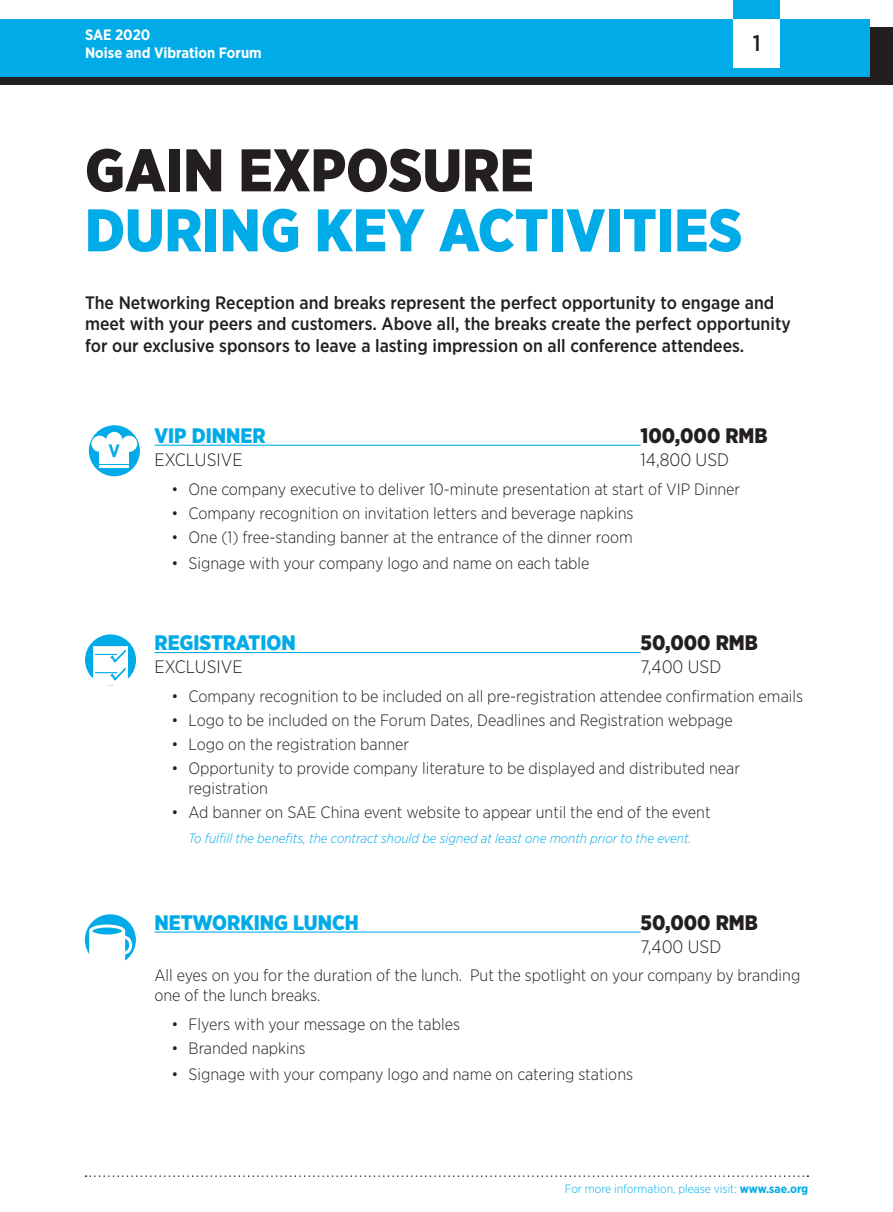
<style>
.page{position:relative;width:893px;height:1212px;background:#fff}
.page>*{position:absolute;margin:0;border:0;box-sizing:border-box;transform-origin:0 0}
.t1{font:900 60px/60px "Gotham Narrow";color:#00abe7}
.t2{font:500 22.5px "Gotham Narrow";color:#231f20}
.t3{font:900 21px "Gotham Narrow";color:#00abe7}
.t4{font:900 21px "Gotham Narrow";color:#231f20}
.t5{font:500 18px/21.6px "Gotham Narrow";color:#231f20}
.t6{font:300 18px "Gotham Narrow";color:#231f20}
.t7{font:700 18px "Gotham Narrow";color:#00abe7}
.t8{font:300 16.5px/19.8px "Gotham Narrow";color:#231f20}
.t9{font:700 15px/18px "Gotham Narrow";color:#fff}
.t10{font:italic 300 13.5px "Gotham Narrow";color:#00abe7}
.t11{font:300 12px "Gotham Narrow";color:#00abe7}
.s1{color:#231f20}
.s2{font-weight:700}
</style>
<div class="page">
<div style="left:0;top:28px;width:893px;height:57px;background:#231f20"></div>
<div style="left:0;top:19px;width:870px;height:58px;background:#00abe7"></div>
<div style="left:733px;top:0;width:47px;height:68px;background:#00abe7"></div>
<div style="left:733px;top:19px;width:47px;height:49px;background:#fff"></div>
<svg style="left:86px;top:1175px;width:722px;height:2px"></svg>
<hr style="left:154px;top:445px;width:486px;height:1px;background:#00abe7">
<hr style="left:154px;top:652px;width:486px;height:1px;background:#00abe7">
<hr style="left:154px;top:931px;width:486px;height:1px;background:#00abe7">
<svg style="left:89px;top:425px;width:51px;height:51px"></svg>
<div style="left:91px;top:436px;width:17px;height:16px;background:#fff;border-radius:50%"></div>
<div style="left:100px;top:443px;width:29px;height:20px;background:#fff"></div>
<div style="left:106px;top:432px;width:16px;height:16px;background:#fff;border-radius:50%"></div>
<div style="left:121px;top:436px;width:16px;height:16px;background:#fff;border-radius:50%"></div>
<hr style="left:100px;top:465px;width:29px;height:3px;background:#fff">
<div style="left:85px;top:634px;width:51px;height:51px;background:#00abe7;border-radius:50%"></div>
<svg style="left:93px;top:646px;width:35px;height:39px"></svg>
<svg style="left:95px;top:649px;width:31px;height:32px"></svg>
<div style="left:85px;top:914px;width:51px;height:51px;background:#00abe7;border-radius:50%"></div>
<svg style="left:118px;top:937px;width:13px;height:16px"></svg>
<div style="left:117px;top:936px;width:15px;height:18px;border:3px solid #fff;border-radius:50%"></div>
<div style="left:89px;top:931px;width:36px;height:35px;background:#fff"></div>
<svg style="left:91px;top:926px;width:33px;height:10px"></svg>
<div style="left:89px;top:924px;width:36px;height:13px;border:3px solid #fff;border-radius:50%"></div>
<p class="t9" style="left:85px;top:26px;width:178px">SAE 2020<br>Noise and Vibration Forum</p>
<h2 class="t2" style="left:753px;top:29px;width:9px">1</h2>
<p class="t1" style="left:85px;top:140px;width:659px"><span class="s1">GAIN EXPOSURE<br></span>DURING KEY ACTIVITIES</p>
<p class="t5" style="left:85px;top:291px;width:707px">The Networking Reception and breaks represent the perfect opportunity to engage and meet with your peers and customers. Above all, the breaks create the perfect opportunity for our exclusive sponsors to leave a lasting impression on all conference attendees.</p>
<p class="t7" style="left:109px;top:439px;width:13px">V</p>
<p class="t3" style="left:154px;top:422px;width:113px">VIP DINNER</p>
<p class="t4" style="left:640px;top:422px;width:129px">100,000 RMB</p>
<p class="t6" style="left:154px;top:448px;width:90px">EXCLUSIVE</p>
<p class="t6" style="left:640px;top:448px;width:90px">14,800 USD</p>
<p class="t8" style="left:171px;top:478px;width:570px">• One company executive to deliver 10-minute presentation at start of VIP Dinner</p>
<p class="t8" style="left:171px;top:502px;width:463px">• Company recognition on invitation letters and beverage napkins</p>
<p class="t8" style="left:171px;top:527px;width:463px">• One (1) free-standing banner at the entrance of the dinner room</p>
<p class="t8" style="left:171px;top:553px;width:420px">• Signage with your company logo and name on each table</p>
<p class="t3" style="left:154px;top:629px;width:143px">REGISTRATION</p>
<p class="t4" style="left:640px;top:629px;width:119px">50,000 RMB</p>
<p class="t6" style="left:154px;top:656px;width:90px">EXCLUSIVE</p>
<p class="t6" style="left:640px;top:656px;width:82px">7,400 USD</p>
<p class="t8" style="left:171px;top:686px;width:633px">• Company recognition to be included on all pre-registration attendee confirmation emails</p>
<p class="t8" style="left:171px;top:710px;width:563px">• Logo to be included on the Forum Dates, Deadlines and Registration webpage</p>
<p class="t8" style="left:171px;top:734px;width:239px">• Logo on the registration banner</p>
<p class="t8" style="left:189px;top:758px;width:553px;text-indent:-17px">• Opportunity to provide company literature to be displayed and distributed near registration</p>
<p class="t8" style="left:171px;top:802px;width:541px">• Ad banner on SAE China event website to appear until the end of the event</p>
<p class="t10" style="left:189px;top:830px;width:504px">To fulfill the benefits, the contract should be signed at least one month prior to the event.</p>
<p class="t3" style="left:154px;top:909px;width:206px">NETWORKING LUNCH</p>
<p class="t4" style="left:640px;top:909px;width:119px">50,000 RMB</p>
<p class="t6" style="left:640px;top:935px;width:82px">7,400 USD</p>
<p class="t8" style="left:154px;top:965px;width:647px">All eyes on you for the duration of the lunch. Put the spotlight on your company by branding one of the lunch breaks.</p>
<p class="t8" style="left:171px;top:1013px;width:290px">• Flyers with your message on the tables</p>
<p class="t8" style="left:171px;top:1037px;width:136px">• Branded napkins</p>
<p class="t8" style="left:171px;top:1064px;width:463px">• Signage with your company logo and name on catering stations</p>
<p class="t11" style="left:565px;top:1182px;width:245px">For more information, please visit: <span class="s2">www.sae.org</span></p>
</div>
